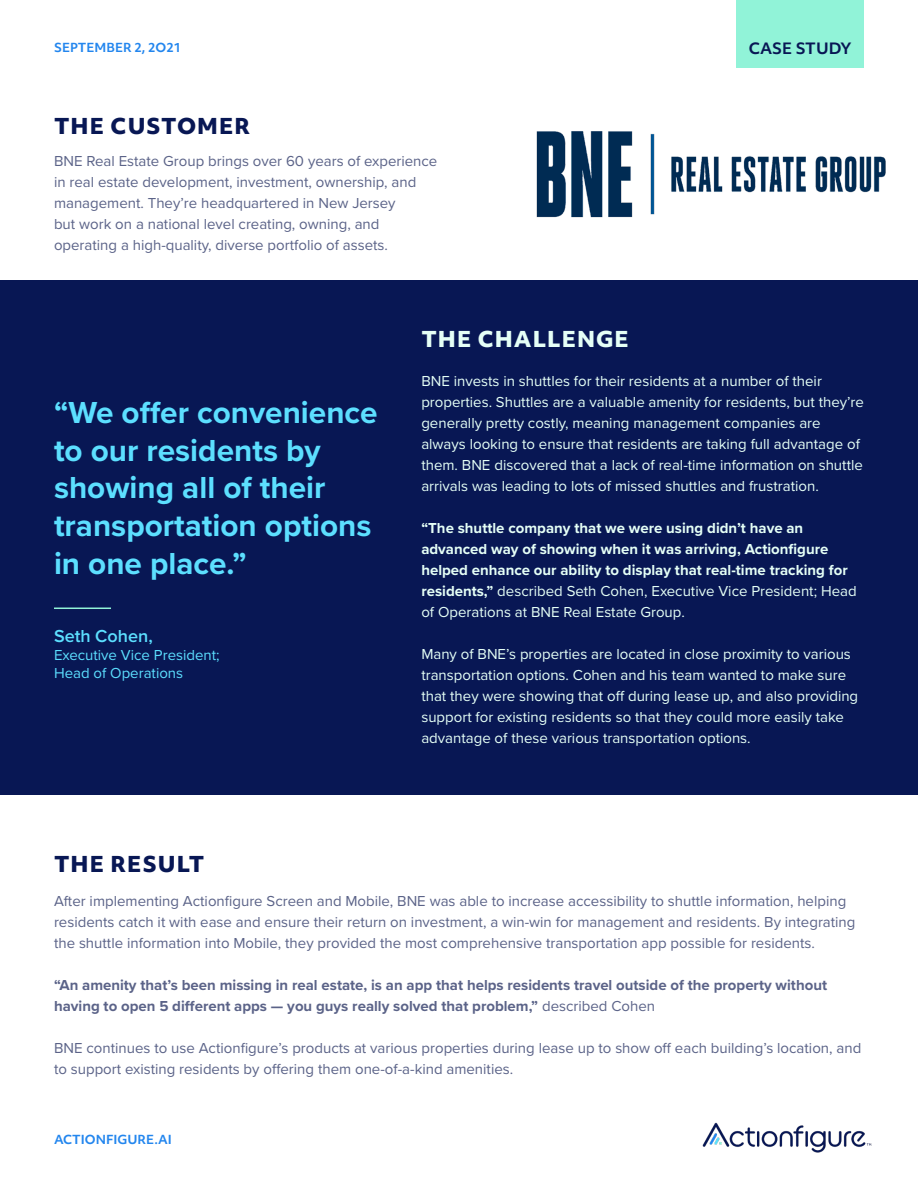
<style>
.page{position:relative;width:918px;height:1188px;background:#fff}
.page>*{position:absolute;margin:0;border:0;box-sizing:border-box;transform-origin:0 0}
.Main_Quote{font:700 31.5px/37.8px "Proxima Nova";color:#5cdfff}
.Heading_1_Dark{font:800 21px "Objektiv Mk 1";letter-spacing:.05em;color:#081754}
.Heading_1_Light{font:800 21px "Objektiv Mk 1";letter-spacing:.05em;color:#e5fff6}
.Quote_Name{font:600 18px "Proxima Nova";color:#5cdfff}
.Body_Dark{font:15px/21px "Proxima Nova";color:#5b6388}
.Body_Light{font:15px/21px "Proxima Nova";color:#e5fff6}
.Body_Light-2{font:700 15px/21px "Proxima Nova";color:#e5fff6}
.Body_Dark-2{font:700 15px/21px "Proxima Nova";color:#5b6388}
.Quote_Position{font:15px "Proxima Nova";color:#5cdfff}
.t1{font:700 15px "Objektiv Mk 1";color:#081754}
.Heading_3{font:700 12px "Objektiv Mk 1";color:#2386ee}
.s1{font-weight:400}
</style>
<div class="page">
<img style="left:702px;top:1122px;width:170px;height:31px">
<div style="left:736px;top:0;width:128px;height:68px;background:#91f3d8"></div>
<div style="left:0;top:281px;width:918px;height:514px;background:#081754"></div>
<hr style="left:54px;top:608px;width:57px;height:1px;background:#91f3d8">
<img style="left:536px;top:131px;width:350px;height:87px">
<p class="Heading_3" style="left:54px;top:39px;width:129px">SEPTEMBER 2, 2O21</p>
<p class="t1" style="left:749px;top:38px;width:104px">CASE STUDY</p>
<p class="Heading_1_Dark" style="left:54px;top:110px;width:198px">THE CUSTOMER</p>
<p class="Body_Dark" style="left:54px;top:150px;width:385px">BNE Real Estate Group brings over 60 years of experience in real estate development, investment, ownership, and management. They’re headquartered in New Jersey<br>but work on a national level creating, owning, and operating a high-quality, diverse portfolio of assets.</p>
<p class="Main_Quote" style="left:54px;top:393px;width:325px">“We offer convenience to our residents by showing all of their transportation options in one place.”</p>
<p class="Quote_Name" style="left:54px;top:623px;width:100px">Seth Cohen,</p>
<p class="Quote_Position" style="left:54px;top:644px;width:167px">Executive Vice President;</p>
<p class="Quote_Position" style="left:54px;top:662px;width:131px">Head of Operations</p>
<p class="Heading_1_Light" style="left:421px;top:324px;width:209px">THE CHALLENGE</p>
<p class="Body_Light" style="left:421px;top:370px;width:444px">BNE invests in shuttles for their residents at a number of their properties. Shuttles are a valuable amenity for residents, but they’re generally pretty costly, meaning management companies are always looking to ensure that residents are taking full advantage of them. BNE discovered that a lack of real-time information on shuttle arrivals was leading to lots of missed shuttles and frustration.</p>
<p class="Body_Light-2" style="left:421px;top:517px;width:437px">“The shuttle company that we were using didn’t have an advanced way of showing when it was arriving, Actionfigure helped enhance our ability to display that real-time tracking for residents,” <span class="s1">described Seth Cohen, Executive Vice President; Head of Operations at BNE Real Estate Group.</span></p>
<p class="Body_Light" style="left:421px;top:643px;width:438px">Many of BNE’s properties are located in close proximity to various transportation options. Cohen and his team wanted to make sure that they were showing that off during lease up, and also providing support for existing residents so that they could more easily take advantage of these various transportation options.</p>
<p class="Heading_1_Dark" style="left:54px;top:849px;width:152px">THE RESULT</p>
<p class="Body_Dark" style="left:54px;top:890px;width:803px">After implementing Actionfigure Screen and Mobile, BNE was able to increase accessibility to shuttle information, helping residents catch it with ease and ensure their return on investment, a win-win for management and residents. By integrating the shuttle information into Mobile, they provided the most comprehensive transportation app possible for residents.</p>
<p class="Body_Dark-2" style="left:54px;top:974px;width:775px">“An amenity that’s been missing in real estate, is an app that helps residents travel outside of the property without having to open 5 different apps — you guys really solved that problem,” <span class="s1">described Cohen</span></p>
<p class="Body_Dark" style="left:54px;top:1037px;width:809px">BNE continues to use Actionfigure’s products at various properties during lease up to show off each building’s location, and to support existing residents by offering them one-of-a-kind amenities.</p>
<p class="Heading_3" style="left:54px;top:1131px;width:119px">ACTIONFIGURE.AI</p>
</div>
